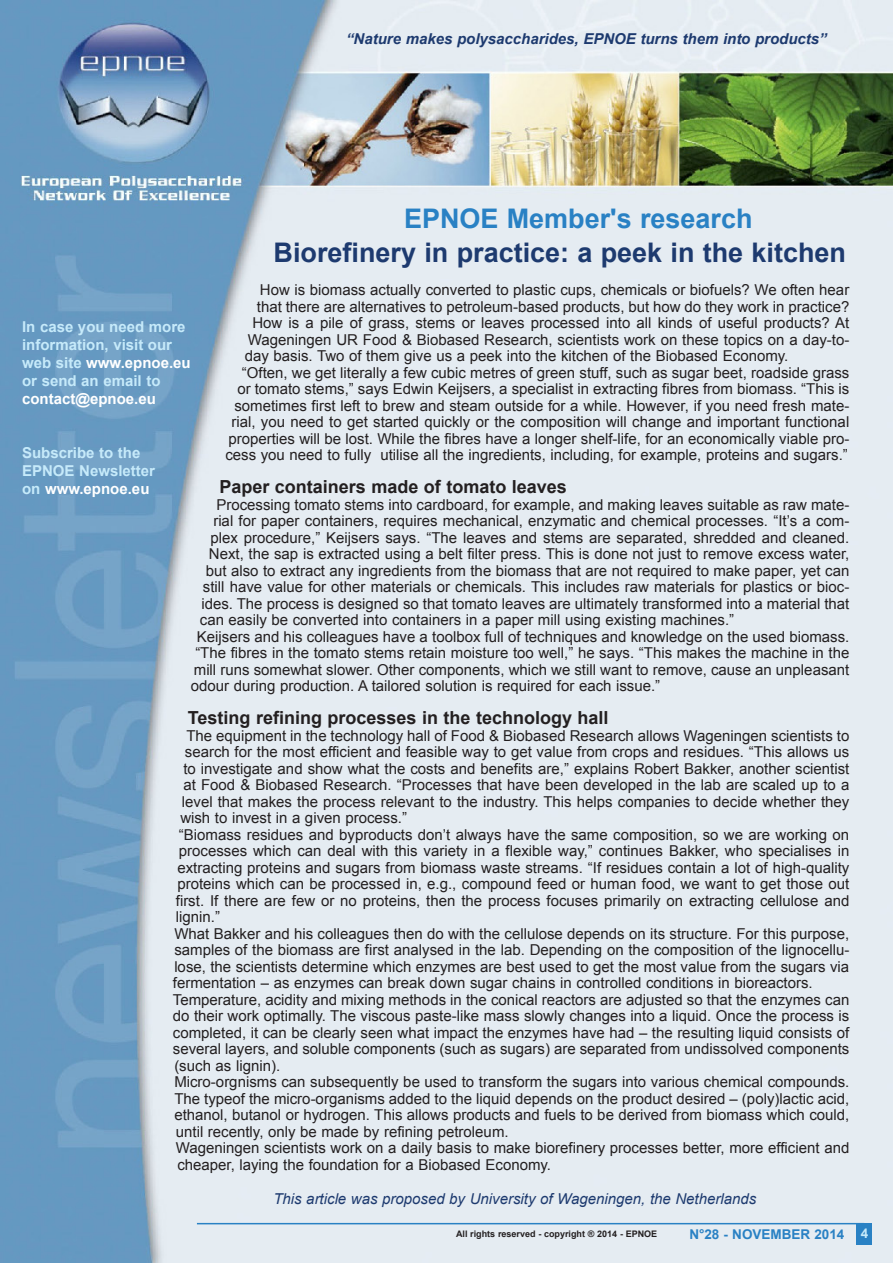
<style>
.page{position:relative;width:893px;height:1263px;background:#fff}
.page>*{position:absolute;margin:0;border:0;box-sizing:border-box;transform-origin:0 0}
.Normal_e{font:700 27px "Arial";color:#1d3a6f}
.Normal_e-2{font:700 27px "Arial";color:#2981c4}
.Normal_e-3{font:700 18px "Arial";color:#231f20}
.Normal_e-4{font:15px/16.5px "Arial";color:#231f20;text-align:justify}
.Normal_e-5{font:700 15px/18px "Arial";color:#c6eafa}
.Normal_e-6{font:italic 15px "Arial";color:#1d3a6f}
.Normal_e-7{font:italic 700 15px "Arial";color:#1d3a6f}
.Normal_e-8{font:700 15px/18px "Arial";color:#fff}
.Normal_e-9{font:700 13.5px "Arial";color:#2981c4}
.Normal_e-10{font:700 13.5px "Arial";color:#c6eafa}
.Normal_e-11{font:700 9px "Arial";color:#231f20}
.s1{color:#fff}
.s2{color:#c6eafa}
</style>
<div class="page">
<img style="left:0;top:0;width:893px;height:1263px">
<hr style="left:197px;top:1223px;width:667px;height:1px;background:#2981c4">
<div style="left:856px;top:1223px;width:16px;height:21px;background:#2981c4"></div>
<p class="Normal_e-7" style="left:346px;top:29px;width:482px">“Nature makes polysaccharides, EPNOE turns them into products”</p>
<p class="Normal_e-2" style="left:404px;top:201px;width:350px">EPNOE Member's research</p>
<p class="Normal_e" style="left:274px;top:235px;width:574px">Biorefinery in practice: a peek in the kitchen</p>
<p class="Normal_e-4" style="left:260px;top:282px;width:591px">How is biomass actually converted to plastic cups, chemicals or biofuels? We often hear</p>
<p class="Normal_e-4" style="left:257px;top:298px;width:594px">that there are alternatives to petroleum-based products, but how do they work in practice?</p>
<p class="Normal_e-4" style="left:252px;top:315px;width:599px">How is a pile of grass, stems or leaves processed into all kinds of useful products? At</p>
<p class="Normal_e-4" style="left:248px;top:331px;width:603px">Wageningen UR Food &amp; Biobased Research, scientists work on these topics on a day-to-</p>
<p class="Normal_e-4" style="left:245px;top:348px;width:545px">day basis. Two of them give us a peek into the kitchen of the Biobased Economy.</p>
<p class="Normal_e-4" style="left:225px;top:364px;width:626px;text-align:right">“Often, we get literally a few cubic metres of green stuff, such as sugar beet, roadside grass or tomato stems,” says Edwin Keijsers, a specialist in extracting fibres from biomass. “This is sometimes first left to brew and steam outside for a while. However, if you need fresh mate&shy;rial, you need to get started quickly or the composition will change and important functional properties will be lost. While the fibres have a longer shelf-life, for an economically viable pro&shy;cess you need to fully utilise all the ingredients, including, for example, proteins and sugars.”</p>
<p class="Normal_e-3" style="left:219px;top:475px;width:349px">Paper containers made of tomato leaves</p>
<p class="Normal_e-4" style="left:216px;top:496px;width:634px">Processing tomato stems into cardboard, for example, and making leaves suitable as raw mate-</p>
<p class="Normal_e-4" style="left:213px;top:513px;width:637px">rial for paper containers, requires mechanical, enzymatic and chemical processes. “It’s a com-</p>
<p class="Normal_e-4" style="left:210px;top:529px;width:640px">plex procedure,” Keijsers says. “The leaves and stems are separated, shredded and cleaned.</p>
<p class="Normal_e-4" style="left:209px;top:546px;width:642px">Next, the sap is extracted using a belt filter press. This is done not just to remove excess water,</p>
<p class="Normal_e-4" style="left:206px;top:562px;width:645px">but also to extract any ingredients from the biomass that are not required to make paper, yet can</p>
<p class="Normal_e-4" style="left:203px;top:579px;width:648px">still have value for other materials or chemicals. This includes raw materials for plastics or bioc-</p>
<p class="Normal_e-4" style="left:201px;top:595px;width:649px">ides. The process is designed so that tomato leaves are ultimately transformed into a material that</p>
<p class="Normal_e-4" style="left:200px;top:612px;width:536px">can easily be converted into containers in a paper mill using existing machines.”</p>
<p class="Normal_e-4" style="left:197px;top:628px;width:654px">Keijsers and his colleagues have a toolbox full of techniques and knowledge on the used biomass.</p>
<p class="Normal_e-4" style="left:195px;top:645px;width:656px">“The fibres in the tomato stems retain moisture too well,” he says. “This makes the machine in the</p>
<p class="Normal_e-4" style="left:194px;top:661px;width:657px">mill runs somewhat slower. Other components, which we still want to remove, cause an unpleasant</p>
<p class="Normal_e-4" style="left:191px;top:678px;width:471px">odour during production. A tailored solution is required for each issue.”</p>
<p class="Normal_e-3" style="left:188px;top:706px;width:422px">Testing refining processes in the technology hall</p>
<p class="Normal_e-4" style="left:186px;top:727px;width:664px">The equipment in the technology hall of Food &amp; Biobased Research allows Wageningen scientists to</p>
<p class="Normal_e-4" style="left:185px;top:744px;width:666px">search for the most efficient and feasible way to get value from crops and residues. “This allows us</p>
<p class="Normal_e-4" style="left:183px;top:760px;width:667px">to investigate and show what the costs and benefits are,” explains Robert Bakker, another scientist</p>
<p class="Normal_e-4" style="left:183px;top:777px;width:668px">at Food &amp; Biobased Research. “Processes that have been developed in the lab are scaled up to a</p>
<p class="Normal_e-4" style="left:182px;top:793px;width:669px">level that makes the process relevant to the industry. This helps companies to decide whether they</p>
<p class="Normal_e-4" style="left:180px;top:810px;width:228px">wish to invest in a given process.”</p>
<p class="Normal_e-4" style="left:176px;top:826px;width:675px">“Biomass residues and byproducts don’t always have the same composition, so we are working on processes which can deal with this variety in a flexible way,” continues Bakker, who specialises in extracting proteins and sugars from biomass waste streams. “If residues contain a lot of high-quality proteins which can be processed in, e.g., compound feed or human food, we want to get those out first. If there are few or no proteins, then the process focuses primarily on extracting cellulose and lignin.”</p>
<p class="Normal_e-4" style="left:173px;top:925px;width:678px">What Bakker and his colleagues then do with the cellulose depends on its structure. For this purpose, samples of the biomass are first analysed in the lab. Depending on the composition of the lignocellu&shy;lose, the scientists determine which enzymes are best used to get the most value from the sugars via fermentation – as enzymes can break down sugar chains in controlled conditions in bioreactors.</p>
<p class="Normal_e-4" style="left:173px;top:991px;width:678px">Temperature, acidity and mixing methods in the conical reactors are adjusted so that the enzymes can do their work optimally. The viscous paste-like mass slowly changes into a liquid. Once the process is completed, it can be clearly seen what impact the enzymes have had – the resulting liquid consists of several layers, and soluble components (such as sugars) are separated from undissolved components (such as lignin).</p>
<p class="Normal_e-4" style="left:174px;top:1074px;width:677px">Micro-orgnisms can subsequently be used to transform the sugars into various chemical compounds.<br>The typeof the micro-organisms added to the liquid depends on the product desired – (poly)lactic acid, ethanol, butanol or hydrogen. This allows products and fuels to be derived from biomass which could, until recently, only be made by refining petroleum.</p>
<p class="Normal_e-4" style="left:176px;top:1140px;width:675px">Wageningen scientists work on a daily basis to make biorefinery processes better, more efficient and cheaper, laying the foundation for a Biobased Economy.</p>
<p class="Normal_e-6" style="left:273px;top:1189px;width:484px">This article was proposed by University of Wageningen, the Netherlands</p>
<p class="Normal_e-11" style="left:456px;top:1228px;width:203px">All rights reserved - copyright ® 2014 - EPNOE</p>
<p class="Normal_e-5" style="left:22px;top:318px;width:170px">In case you need more information, visit our web site <span class="s1">www.epnoe.eu</span></p>
<p class="Normal_e-8" style="left:22px;top:372px;width:140px"><span class="s2">or send an email to </span>contact@epnoe.eu</p>
<p class="Normal_e-5" style="left:22px;top:444px;width:134px">Subscribe to the<br>EPNOE Newsletter on <span class="s1">www.epnoe.eu</span></p>
<p class="Normal_e-9" style="left:689px;top:1225px;width:157px">N°28 - NOVEMBER 2014</p>
<p class="Normal_e-10" style="left:861px;top:1225px;width:9px">4</p>
</div>
